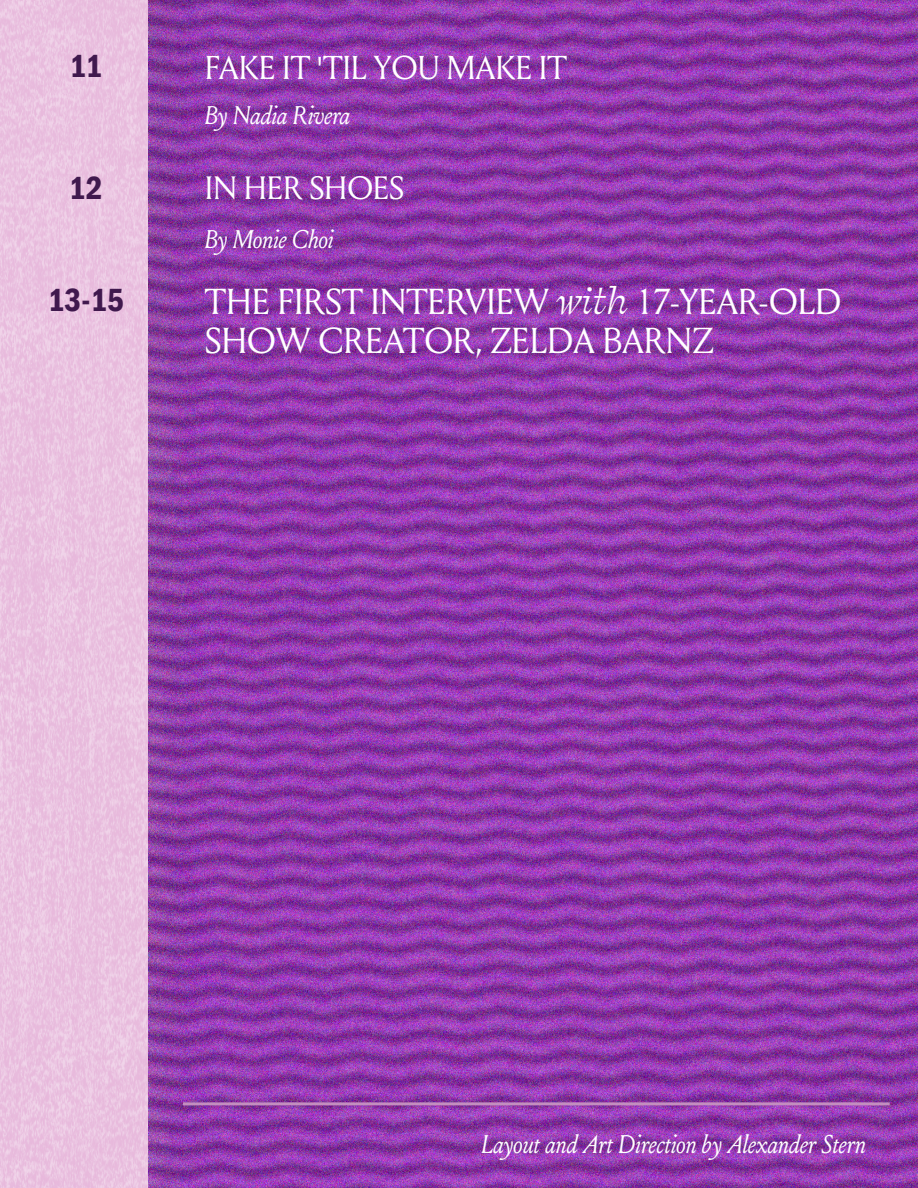
<style>
.page{position:relative;width:918px;height:1188px;background:#fff}
.page>*{position:absolute;margin:0;border:0;box-sizing:border-box;transform-origin:0 0}
.t1{font:36px/39px "Louize Displaytrial";letter-spacing:.015em;color:#fff}
.t2{font:33px "Louize Displaytrial";letter-spacing:.015em;color:#fff}
.t3{font:600 condensed 33px "Franklin Gothic";color:#40194e}
.t4{font:32.25px "Louize Displaytrial";letter-spacing:.015em;color:#fff}
.t5{font:italic 25.5px "Louize Displaytrial";color:#fff}
.s1{font-family:"Franklin Gothic"}
.s2{font-family:"Self Modern Trial";font-style:italic}
</style>
<div class="page">
<img style="left:1px;top:0;width:917px;height:1188px">
<img style="left:0;top:0;width:1px;height:1188px">
<hr style="left:183px;top:1102px;width:707px;height:3px;background:#c38ebf">
<p class="t3" style="left:70px;top:44px;width:34px">11</p>
<p class="t2" style="left:205px;top:49px;width:363px">FAKE IT <span class="s1">'</span>TIL YOU MAKE IT</p>
<p class="t5" style="left:205px;top:101px;width:147px">By Nadia Rivera</p>
<p class="t3" style="left:69px;top:166px;width:35px">12</p>
<p class="t4" style="left:205px;top:170px;width:200px">IN HER SHOES</p>
<p class="t5" style="left:205px;top:225px;width:130px">By Monie Choi</p>
<p class="t3" style="left:48px;top:278px;width:78px">13-15</p>
<h1 class="t1" style="left:205px;top:283px;width:637px">THE FIRST INTERVIEW <span class="s2">with</span> 17-YEAR-OLD<br>SHOW CREATOR, ZELDA BARNZ</h1>
<p class="t5" style="left:482px;top:1130px;width:386px">Layout and Art Direction by Alexander Stern</p>
</div>
